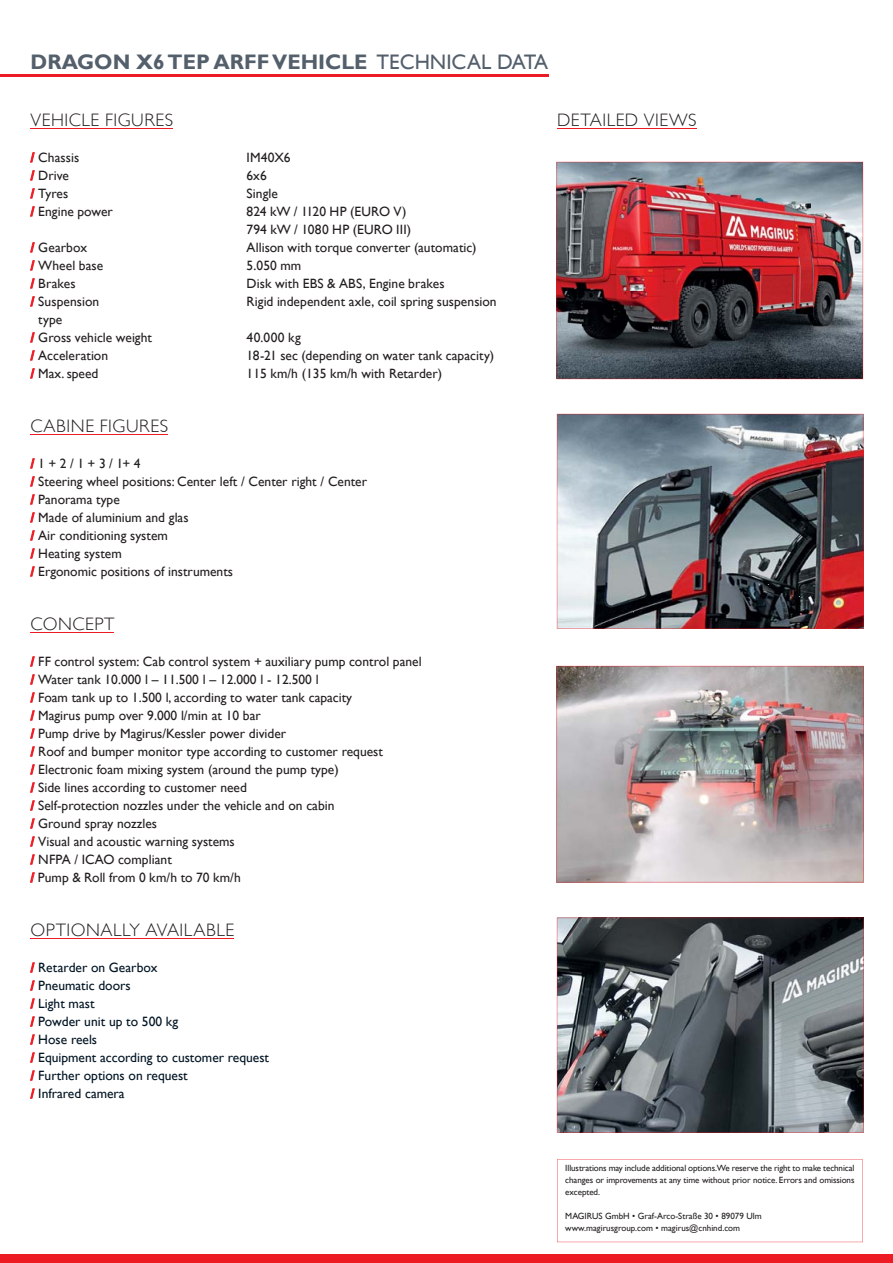
<style>
.page{position:relative;width:893px;height:1263px;background:#fff}
.page>*{position:absolute;margin:0;border:0;box-sizing:border-box;transform-origin:0 0}
.t1{font:700 21px "Gill Sans";color:#545f6c}
.t2{font:300 18px "Gill Sans";letter-spacing:.03em;color:#231f20}
.t3{font:13.5px/18px "Gill Sans";color:#231f20}
.t4{font:13.5px/18px "Gill Sans";color:#001423}
.t5{font:9px/12px "Gill Sans";color:#231f20;text-align:justify}
.s1{font-weight:400}
.s2{font-weight:700;color:#ed1c24}
</style>
<div class="page">
<div style="left:0;top:1254px;width:893px;height:9px;background:#ed1c24"></div>
<img style="left:557px;top:162px;width:306px;height:217px">
<img style="left:557px;top:414px;width:306px;height:215px">
<svg style="left:557px;top:1159px;width:306px;height:83px"></svg>
<hr style="left:31px;top:128px;width:142px;height:1px;background:#ed1c24">
<hr style="left:0;top:75px;width:549px;height:2px;background:#ed1c24">
<hr style="left:31px;top:632px;width:83px;height:1px;background:#ed1c24">
<hr style="left:31px;top:938px;width:203px;height:1px;background:#ed1c24">
<hr style="left:31px;top:434px;width:137px;height:1px;background:#ed1c24">
<img style="left:557px;top:666px;width:306px;height:216px">
<svg style="left:557px;top:918px;width:306px;height:215px;background:#5f656a"></svg>
<hr style="left:557px;top:128px;width:139px;height:1px;background:#ed1c24">
<h1 class="t1" style="left:31px;top:49px;width:519px">DRAGON X6 TEP ARFF VEHICLE <span class="s1">TECHNICAL DATA</span></h1>
<h2 class="t2" style="left:31px;top:110px;width:144px">VEHICLE FIGURES</h2>
<p class="t3" style="left:31px;top:148px;width:50px"><span class="s2">/</span> Chassis</p>
<p class="t3" style="left:247px;top:148px;width:45px">IM40X6</p>
<p class="t3" style="left:31px;top:166px;width:40px"><span class="s2">/</span> Drive</p>
<p class="t3" style="left:247px;top:166px;width:22px">6x6</p>
<p class="t3" style="left:31px;top:184px;width:39px"><span class="s2">/</span> Tyres</p>
<p class="t3" style="left:247px;top:184px;width:33px">Single</p>
<p class="t3" style="left:31px;top:202px;width:84px"><span class="s2">/</span> Engine power</p>
<p class="t3" style="left:247px;top:202px;width:166px">824 kW / 1120 HP (EURO V)<br>794 kW / 1080 HP (EURO III)</p>
<p class="t3" style="left:31px;top:238px;width:58px"><span class="s2">/</span> Gearbox</p>
<p class="t3" style="left:247px;top:238px;width:231px">Allison with torque converter (automatic)</p>
<p class="t3" style="left:31px;top:256px;width:74px"><span class="s2">/</span> Wheel base</p>
<p class="t3" style="left:247px;top:256px;width:56px">5.050 mm</p>
<p class="t3" style="left:31px;top:274px;width:46px"><span class="s2">/</span> Brakes</p>
<p class="t3" style="left:247px;top:274px;width:199px">Disk with EBS &amp; ABS, Engine brakes</p>
<p class="t3" style="left:31px;top:292px;width:70px"><span class="s2">/</span> Suspension</p>
<p class="t3" style="left:247px;top:292px;width:252px">Rigid independent axle, coil spring suspension</p>
<p class="t3" style="left:31px;top:310px;width:123px;text-indent:8px">type<br><span class="s2">/</span> Gross vehicle weight</p>
<p class="t3" style="left:247px;top:328px;width:56px">40.000 kg</p>
<p class="t3" style="left:31px;top:346px;width:79px"><span class="s2">/</span> Acceleration</p>
<p class="t3" style="left:247px;top:346px;width:249px">18-21 sec (depending on water tank capacity)</p>
<p class="t3" style="left:31px;top:364px;width:69px"><span class="s2">/</span> Max. speed</p>
<p class="t3" style="left:247px;top:364px;width:197px">115 km/h (135 km/h with Retarder)</p>
<h2 class="t2" style="left:31px;top:416px;width:139px">CABINE FIGURES</h2>
<p class="t3" style="left:31px;top:454px;width:338px"><span class="s2">/</span> 1 + 2 / 1 + 3 / 1+ 4<br><span class="s2">/</span> Steering wheel positions: Center left / Center right / Center <span class="s2">/</span> Panorama type<br><span class="s2">/</span> Made of aluminium and glas<br><span class="s2">/</span> Air conditioning system<br><span class="s2">/</span> Heating system<br><span class="s2">/</span> Ergonomic positions of instruments</p>
<h2 class="t2" style="left:31px;top:614px;width:85px">CONCEPT</h2>
<p class="t3" style="left:31px;top:652px;width:393px"><span class="s2">/</span> FF control system: Cab control system + auxiliary pump control panel <span class="s2">/</span> Water tank 10.000 l – 11.500 l – 12.000 l - 12.500 l<br><span class="s2">/</span> Foam tank up to 1.500 l, according to water tank capacity<br><span class="s2">/</span> Magirus pump over 9.000 l/min at 10 bar<br><span class="s2">/</span> Pump drive by Magirus/Kessler power divider<br><span class="s2">/</span> Roof and bumper monitor type according to customer request<br><span class="s2">/</span> Electronic foam mixing system (around the pump type)<br><span class="s2">/</span> Side lines according to customer need<br><span class="s2">/</span> Self-protection nozzles under the vehicle and on cabin<br><span class="s2">/</span> Ground spray nozzles<br><span class="s2">/</span> Visual and acoustic warning systems<br><span class="s2">/</span> NFPA / ICAO compliant<br><span class="s2">/</span> Pump &amp; Roll from 0 km/h to 70 km/h</p>
<h2 class="t2" style="left:31px;top:920px;width:205px">OPTIONALLY AVAILABLE</h2>
<p class="t4" style="left:31px;top:958px;width:240px"><span class="s2">/</span> Retarder on Gearbox<br><span class="s2">/</span> Pneumatic doors<br><span class="s2">/</span> Light mast<br><span class="s2">/</span> Powder unit up to 500 kg<br><span class="s2">/</span> Hose reels<br><span class="s2">/</span> Equipment according to customer request <span class="s2">/</span> Further options on request<br><span class="s2">/</span> Infrared camera</p>
<h2 class="t2" style="left:557px;top:110px;width:141px">DETAILED VIEWS</h2>
<p class="t5" style="left:565px;top:1161px;width:291px">Illustrations may include additional options.We reserve the right to make technical changes or improvements at any time without prior notice. Errors and omissions excepted.</p>
<p class="t5" style="left:565px;top:1209px;width:198px">MAGIRUS GmbH • Graf-Arco-Straße 30 • 89079 Ulm www.magirusgroup.com • magirus@cnhind.com</p>
</div>
